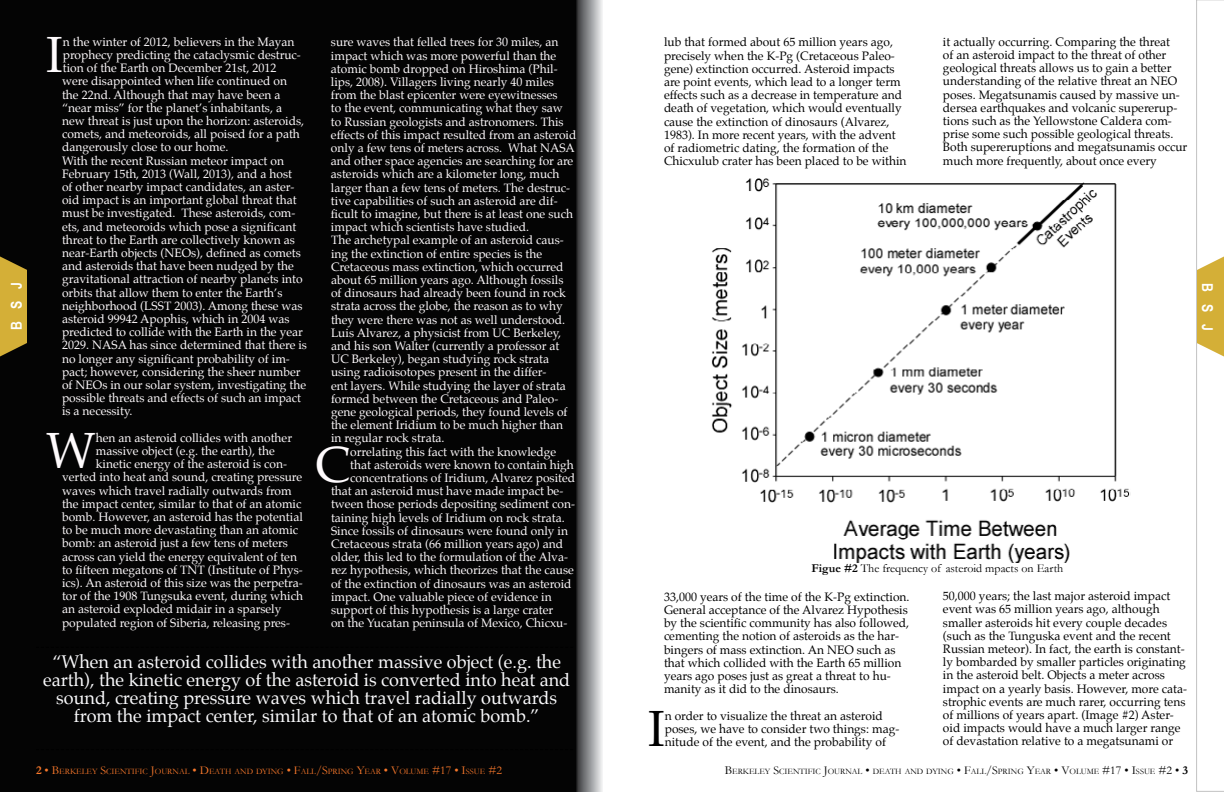
<style>
.page{position:relative;width:1224px;height:792px;background:#fff}
.page>*{position:absolute;margin:0;border:0;box-sizing:border-box;transform-origin:0 0}
.t1{font:49.8px "Palatino";color:#fffbfd}
.t2{font:49.8px "Palatino";color:#000}
.t3{font:18px/18px "Palatino";color:#fafafc;text-align:center}
.t4{font:700 15px "Arial Narrow";letter-spacing:.79em;color:#fffffe}
.t5{font:12px/13.2px "Palatino";color:#fffbfd}
.t6{font:12px/13.2px "Palatino";color:#000}
.t7{font:12px "Garamond";color:#000}
.t8{font:8.4px "Garamond";color:#000}
.t9{font:8.4px "Garamond";color:#f8782b}
.s1{font-weight:700;font-size:12px}
.s2{font-size:12px}
.s3{font-weight:700}
</style>
<div class="page">
<div style="left:27px;top:0;width:576px;height:792px;background:#040404"></div>
<svg style="left:1196px;top:0;width:28px;height:792px"></svg>
<svg style="left:0;top:0;width:27px;height:792px;background:#1a1609"></svg>
<img style="left:711px;top:178px;width:419px;height:384px">
<svg style="left:36px;top:647px;width:537px;height:1px"></svg>
<svg style="left:36px;top:749px;width:537px;height:1px"></svg>
<p class="t4" style="left:5px;top:330px;width:49px;rotate:-90deg">BSJ</p>
<h1 class="t1" style="left:46px;top:14px;width:18px">I</h1>
<p class="t5" style="left:62px;top:35px;width:246px">n the winter of 2012, believers in the Mayan prophecy predicting the cataclysmic destruc&shy;tion of the Earth on December 21st, 2012<br>were disappointed when life continued on<br>the 22nd. Although that may have been a “near miss” for the planet’s inhabitants, a new threat is just upon the horizon: asteroids, comets, and meteoroids, all poised for a path dangerously close to our home.<br>With the recent Russian meteor impact on February 15th, 2013 (Wall, 2013), and a host<br>of other nearby impact candidates, an aster&shy;oid impact is an important global threat that must be investigated. These asteroids, com&shy;ets, and meteoroids which pose a significant threat to the Earth are collectively known as near-Earth objects (NEOs), defined as comets and asteroids that have been nudged by the gravitational attraction of nearby planets into orbits that allow them to enter the Earth’s neighborhood (LSST 2003). Among these was asteroid 99942 Apophis, which in 2004 was predicted to collide with the Earth in the year 2029. NASA has since determined that there is no longer any significant probability of im&shy;pact; however, considering the sheer number of NEOs in our solar system, investigating the possible threats and effects of such an impact is a necessity.</p>
<h1 class="t1" style="left:46px;top:410px;width:51px">W</h1>
<p class="t5" style="left:96px;top:431px;width:198px">hen an asteroid collides with another</p>
<p class="t5" style="left:96px;top:444px;width:180px">massive object (e.g. the earth), the</p>
<p class="t5" style="left:96px;top:458px;width:193px">kinetic energy of the asteroid is con-</p>
<p class="t5" style="left:62px;top:471px;width:242px">verted into heat and sound, creating pressure</p>
<p class="t5" style="left:62px;top:484px;width:231px">waves which travel radially outwards from</p>
<p class="t5" style="left:62px;top:497px;width:241px">the impact center, similar to that of an atomic</p>
<p class="t5" style="left:62px;top:510px;width:242px">bomb. However, an asteroid has the potential</p>
<p class="t5" style="left:62px;top:524px;width:238px">to be much more devastating than an atomic</p>
<p class="t5" style="left:62px;top:537px;width:227px">bomb: an asteroid just a few tens of meters</p>
<p class="t5" style="left:62px;top:550px;width:236px">across can yield the energy equivalent of ten</p>
<p class="t5" style="left:62px;top:563px;width:242px">to fifteen megatons of TNT (Institute of Phys-</p>
<p class="t5" style="left:62px;top:576px;width:242px">ics). An asteroid of this size was the perpetra-</p>
<p class="t5" style="left:62px;top:590px;width:242px">tor of the 1908 Tungsuka event, during which</p>
<p class="t5" style="left:62px;top:603px;width:221px">an asteroid exploded midair in a sparsely</p>
<p class="t5" style="left:62px;top:616px;width:229px">populated region of Siberia, releasing pres-</p>
<p class="t5" style="left:331px;top:36px;width:247px">sure waves that felled trees for 30 miles, an impact which was more powerful than the atomic bomb dropped on Hiroshima (Phil&shy;lips, 2008). Villagers living nearly 40 miles from the blast epicenter were eyewitnesses<br>to the event, communicating what they saw<br>to Russian geologists and astronomers. This effects of this impact resulted from an asteroid only a few tens of meters across. What NASA and other space agencies are searching for are asteroids which are a kilometer long, much larger than a few tens of meters. The destruc&shy;tive capabilities of such an asteroid are dif&shy;ficult to imagine, but there is at least one such impact which scientists have studied.<br>The archetypal example of an asteroid caus&shy;ing the extinction of entire species is the Cretaceous mass extinction, which occurred about 65 million years ago. Although fossils of dinosaurs had already been found in rock strata across the globe, the reason as to why they were there was not as well understood.<br>Luis Alvarez, a physicist from UC Berkeley, and his son Walter (currently a professor at UC Berkeley), began studying rock strata using radioisotopes present in the differ-<br>ent layers. While studying the layer of strata formed between the Cretaceous and Paleo&shy;gene geological periods, they found levels of the element Iridium to be much higher than in regular rock strata.</p>
<h1 class="t1" style="left:315px;top:424px;width:37px">C</h1>
<p class="t5" style="left:350px;top:445px;width:208px">orrelating this fact with the knowledge</p>
<p class="t5" style="left:350px;top:458px;width:225px">that asteroids were known to contain high</p>
<p class="t5" style="left:350px;top:471px;width:226px">concentrations of Iridium, Alvarez posited</p>
<p class="t5" style="left:331px;top:484px;width:234px">that an asteroid must have made impact be-</p>
<p class="t5" style="left:331px;top:498px;width:246px">tween those periods depositing sediment con-</p>
<p class="t5" style="left:331px;top:511px;width:235px">taining high levels of Iridium on rock strata.</p>
<p class="t5" style="left:331px;top:524px;width:239px">Since fossils of dinosaurs were found only in</p>
<p class="t5" style="left:331px;top:537px;width:234px">Cretaceous strata (66 million years ago) and</p>
<p class="t5" style="left:331px;top:550px;width:239px">older, this led to the formulation of the Alva-</p>
<p class="t5" style="left:331px;top:564px;width:244px">rez hypothesis, which theorizes that the cause</p>
<p class="t5" style="left:331px;top:577px;width:242px">of the extinction of dinosaurs was an asteroid</p>
<p class="t5" style="left:331px;top:590px;width:222px">impact. One valuable piece of evidence in</p>
<p class="t5" style="left:331px;top:603px;width:224px">support of this hypothesis is a large crater</p>
<p class="t5" style="left:331px;top:616px;width:238px">on the Yucatan peninsula of Mexico, Chicxu-</p>
<p class="t3" style="left:43px;top:653px;width:528px">“When an asteroid collides with another massive object (e.g. the earth), the kinetic energy of the asteroid is converted into heat and sound, creating pressure waves which travel radially outwards from the impact center, similar to that of an atomic bomb.”</p>
<p class="t9" style="left:36px;top:766px;width:467px"><span class="s1">2</span> <span class="s2">• B</span>ERKELEY <span class="s2">S</span>CIENTIFIC <span class="s2">J</span>OURNAL <span class="s2">• D</span>EATH AND DYING <span class="s2">• F</span>ALL<span class="s2">/S</span>PRING <span class="s2">Y</span>EAR <span class="s2">• V</span>OLUME <span class="s2">#17 • I</span>SSUE <span class="s2">#2</span></p>
<p class="t6" style="left:664px;top:36px;width:244px">lub that formed about 65 million years ago, precisely when the K-Pg (Cretaceous Paleo&shy;gene) extinction occurred. Asteroid impacts are point events, which lead to a longer term effects such as a decrease in temperature and death of vegetation, which would eventually cause the extinction of dinosaurs (Alvarez, 1983). In more recent years, with the advent of radiometric dating, the formation of the Chicxulub crater has been placed to be within</p>
<p class="t6" style="left:943px;top:35px;width:246px">it actually occurring. Comparing the threat<br>of an asteroid impact to the threat of other geological threats allows us to gain a better understanding of the relative threat an NEO poses. Megatsunamis caused by massive un&shy;dersea earthquakes and volcanic supererup&shy;tions such as the Yellowstone Caldera com&shy;prise some such possible geological threats.<br>Both supereruptions and megatsunamis occur much more frequently, about once every</p>
<p class="t4" style="left:1219px;top:283px;width:49px;rotate:90deg">BSJ</p>
<p class="t7" style="left:812px;top:561px;width:253px"><span class="s3">Figue #2</span> The frequency of asteroid mpacts on Earth</p>
<p class="t6" style="left:664px;top:590px;width:247px">33,000 years of the time of the K-Pg extinction.<br>General acceptance of the Alvarez Hypothesis by the scientific community has also followed, cementing the notion of asteroids as the har&shy;bingers of mass extinction. An NEO such as that which collided with the Earth 65 million years ago poses just as great a threat to hu&shy;manity as it did to the dinosaurs.</p>
<h1 class="t2" style="left:648px;top:688px;width:18px">I</h1>
<p class="t6" style="left:665px;top:709px;width:236px">n order to visualize the threat an asteroid poses, we have to consider two things: mag&shy;nitude of the event, and the probability of</p>
<p class="t6" style="left:943px;top:590px;width:246px">50,000 years; the last major asteroid impact event was 65 million years ago, although smaller asteroids hit every couple decades (such as the Tunguska event and the recent Russian meteor). In fact, the earth is constant&shy;ly bombarded by smaller particles originating in the asteroid belt. Objects a meter across impact on a yearly basis. However, more cata&shy;strophic events are much rarer, occurring tens of millions of years apart. (Image #2) Aster&shy;oid impacts would have a much larger range of devastation relative to a megatsunami or</p>
<p class="t8" style="left:725px;top:766px;width:465px"><span class="s2">B</span>ERKELEY <span class="s2">S</span>CIENTIFIC <span class="s2">J</span>OURNAL <span class="s2">•</span> DEATH AND DYING <span class="s2">• F</span>ALL<span class="s2">/S</span>PRING <span class="s2">Y</span>EAR <span class="s2">• V</span>OLUME <span class="s2">#17 • I</span>SSUE <span class="s2">#2 •</span> <span class="s1">3</span></p>
</div>
